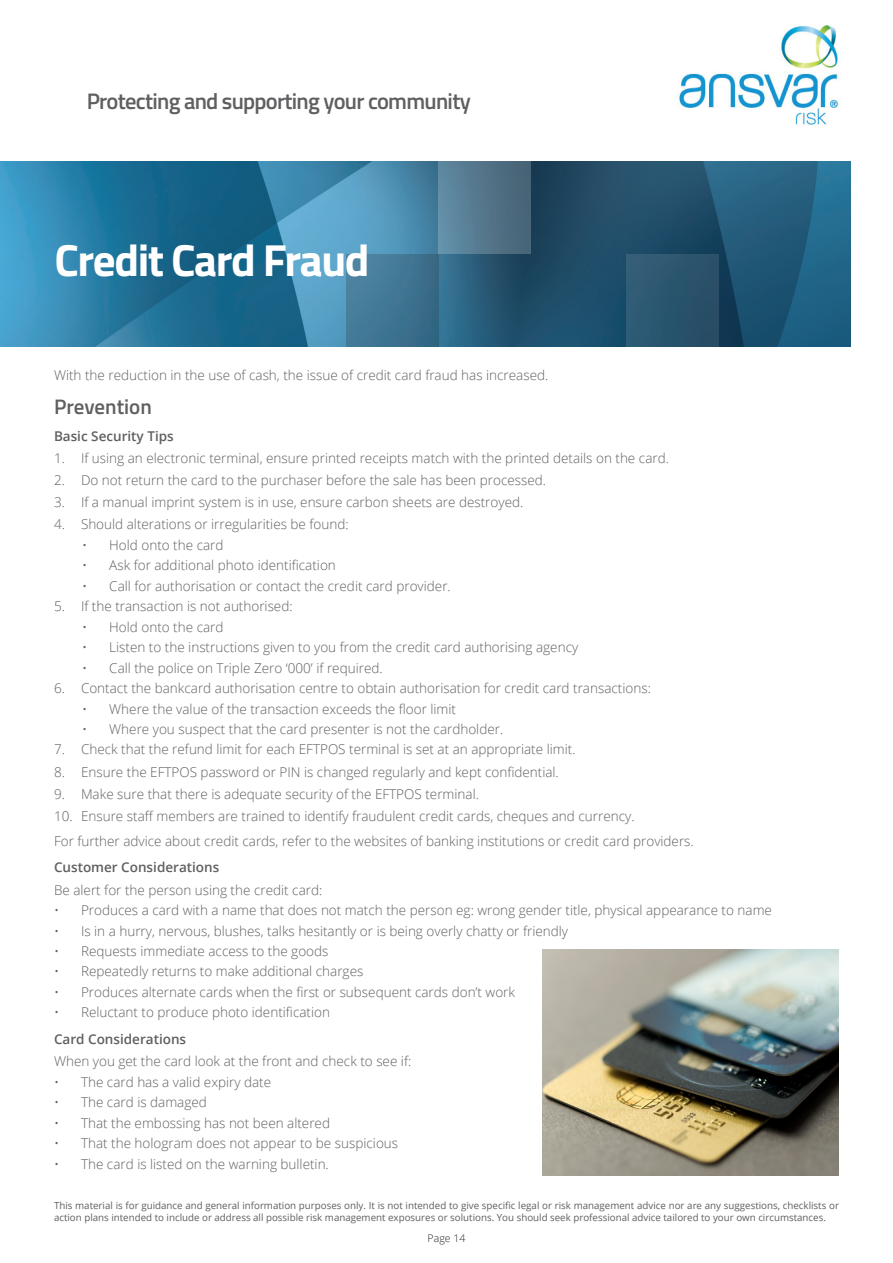
<style>
.page{position:relative;width:893px;height:1263px;background:#fff}
.page>*{position:absolute;margin:0;border:0;box-sizing:border-box;transform-origin:0 0}
.t1{font:700 45px "Titillium Web";letter-spacing:-.03em;color:#fff}
.t2{font:600 22.5px "Titillium Web";letter-spacing:-.03em;color:#5f5f62}
.t3{font:600 21px "Titillium Web";color:#5f5f62}
.t4{font:300 13.5px "Open Sans";color:#5f5f62}
.t5{font:600 13.5px "Open Sans";color:#5f5f62}
.Body_Copy{font:300 10.5px "Open Sans";color:#231f20}
.t6{font:9.75px/11.7px "Open Sans";color:#5f5f62}
</style>
<div class="page">
<img style="left:677px;top:25px;width:162px;height:101px">
<img style="left:0;top:162px;width:850px;height:184px">
<div style="left:347px;top:254px;width:92px;height:92px;background:linear-gradient(to right,#4b84a2,#366883)"></div>
<div style="left:439px;top:162px;width:92px;height:92px;background:linear-gradient(to right,#628da5,#466172)"></div>
<div style="left:626px;top:254px;width:93px;height:92px;background:#2a546d"></div>
<img style="left:542px;top:950px;width:297px;height:226px">
<h2 class="t2" style="left:87px;top:84px;width:386px">Protecting and supporting your community</h2>
<p class="t1" style="left:55px;top:225px;width:316px">Credit Card Fraud</p>
<p class="t4" style="left:54px;top:366px;width:496px">With the reduction in the use of cash, the issue of credit card fraud has increased.</p>
<p class="t3" style="left:54px;top:391px;width:99px">Prevention</p>
<p class="t5" style="left:54px;top:427px;width:121px">Basic Security Tips</p>
<p class="t4" style="left:54px;top:449px;width:616px">1. If using an electronic terminal, ensure printed receipts match with the printed details on the card.</p>
<p class="t4" style="left:54px;top:471px;width:494px">2. Do not return the card to the purchaser before the sale has been processed.</p>
<p class="t4" style="left:54px;top:493px;width:471px">3. If a manual imprint system is in use, ensure carbon sheets are destroyed.</p>
<p class="t4" style="left:54px;top:515px;width:296px">4. Should alterations or irregularities be found:</p>
<p class="t4" style="left:82px;top:536px;width:143px">• Hold onto the card</p>
<p class="t4" style="left:82px;top:556px;width:255px">• Ask for additional photo identification</p>
<p class="t4" style="left:82px;top:577px;width:370px">• Call for authorisation or contact the credit card provider.</p>
<p class="t4" style="left:54px;top:597px;width:240px">5. If the transaction is not authorised:</p>
<p class="t4" style="left:82px;top:618px;width:143px">• Hold onto the card</p>
<p class="t4" style="left:82px;top:638px;width:497px">• Listen to the instructions given to you from the credit card authorising agency</p>
<p class="t4" style="left:82px;top:658px;width:302px">• Call the police on Triple Zero ‘000’ if required.</p>
<p class="t4" style="left:54px;top:679px;width:598px">6. Contact the bankcard authorisation centre to obtain authorisation for credit card transactions:</p>
<p class="t4" style="left:82px;top:699px;width:375px">• Where the value of the transaction exceeds the floor limit</p>
<p class="t4" style="left:82px;top:720px;width:422px">• Where you suspect that the card presenter is not the cardholder.</p>
<p class="t4" style="left:54px;top:740px;width:523px">7. Check that the refund limit for each EFTPOS terminal is set at an appropriate limit.</p>
<p class="t4" style="left:54px;top:762px;width:506px">8. Ensure the EFTPOS password or PIN is changed regularly and kept confidential.</p>
<p class="t4" style="left:54px;top:785px;width:426px">9. Make sure that there is adequate security of the EFTPOS terminal.</p>
<p class="t4" style="left:54px;top:807px;width:582px">10. Ensure staff members are trained to identify fraudulent credit cards, cheques and currency.</p>
<p class="t4" style="left:54px;top:831px;width:641px">For further advice about credit cards, refer to the websites of banking institutions or credit card providers.</p>
<p class="t5" style="left:54px;top:858px;width:167px">Customer Considerations</p>
<p class="t4" style="left:54px;top:880px;width:270px">Be alert for the person using the credit card:</p>
<p class="t4" style="left:54px;top:901px;width:719px">• Produces a card with a name that does not match the person eg: wrong gender title, physical appearance to name</p>
<p class="t4" style="left:54px;top:921px;width:516px">• Is in a hurry, nervous, blushes, talks hesitantly or is being overly chatty or friendly</p>
<p class="t4" style="left:54px;top:942px;width:276px">• Requests immediate access to the goods</p>
<p class="t4" style="left:54px;top:962px;width:311px">• Repeatedly returns to make additional charges</p>
<p class="t4" style="left:54px;top:983px;width:463px">• Produces alternate cards when the first or subsequent cards don’t work</p>
<p class="t4" style="left:54px;top:1003px;width:278px">• Reluctant to produce photo identification</p>
<p class="t5" style="left:54px;top:1030px;width:134px">Card Considerations</p>
<p class="t4" style="left:54px;top:1052px;width:359px">When you get the card look at the front and check to see if:</p>
<p class="t4" style="left:54px;top:1073px;width:219px">• The card has a valid expiry date</p>
<p class="t4" style="left:54px;top:1093px;width:154px">• The card is damaged</p>
<p class="t4" style="left:54px;top:1113px;width:278px">• That the embossing has not been altered</p>
<p class="t4" style="left:54px;top:1134px;width:346px">• That the hologram does not appear to be suspicious</p>
<p class="t4" style="left:54px;top:1154px;width:276px">• The card is listed on the warning bulletin.</p>
<p class="t6" style="left:54px;top:1199px;width:786px">This material is for guidance and general information purposes only. It is not intended to give specific legal or risk management advice nor are any suggestions, checklists or action plans intended to include or address all possible risk management exposures or solutions. You should seek professional advice tailored to your own circumstances.</p>
<p class="Body_Copy" style="left:428px;top:1231px;width:39px">Page 14</p>
</div>
